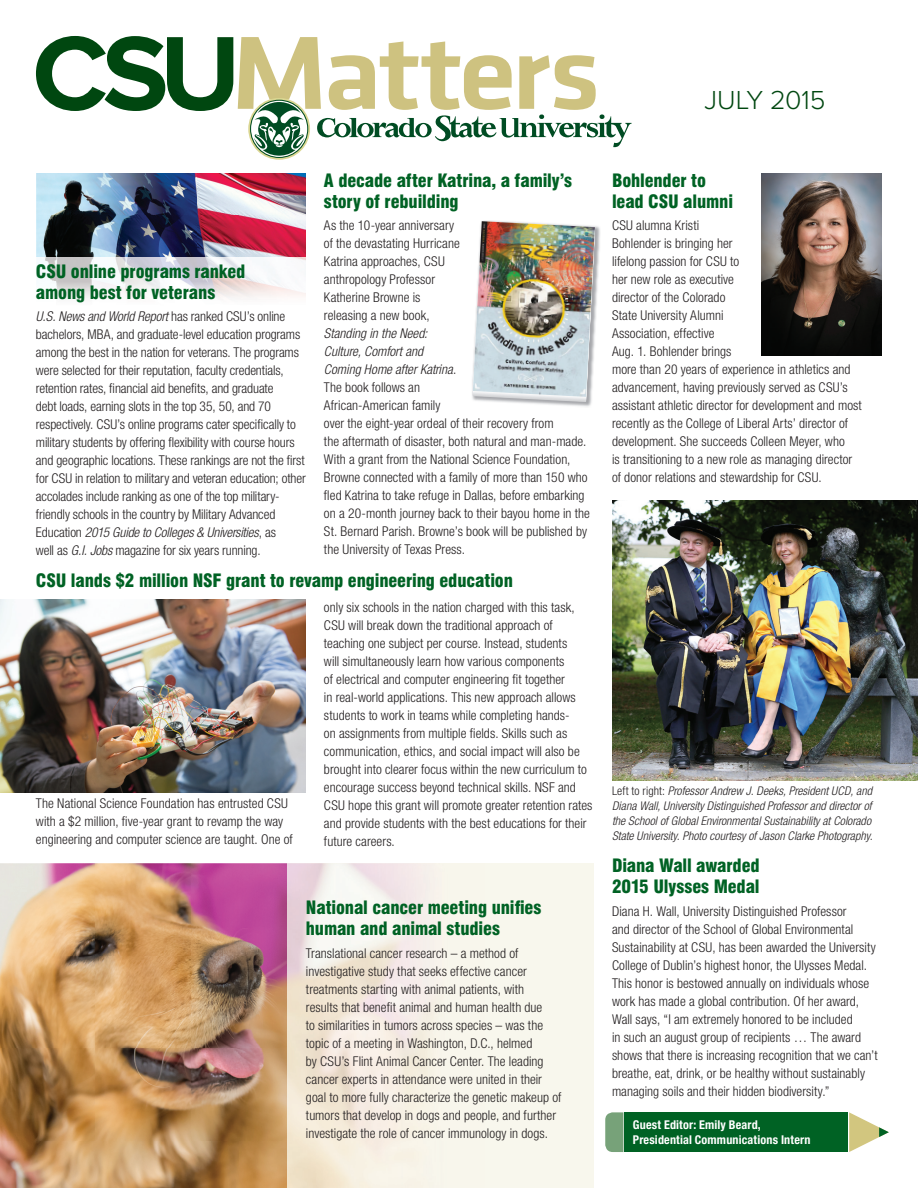
<style>
.page{position:relative;width:918px;height:1188px;background:#fff}
.page>*{position:absolute;margin:0;border:0;box-sizing:border-box;transform-origin:0 0}
.t1{font:300 27px "Proxima Nova";color:#004710}
.t2{font:900 condensed 18px/21px "Swiss 721 BT";letter-spacing:-.01em;color:#006224}
.t3{font:300 condensed 13.5px/18px "Helvetica Neue LT Std";letter-spacing:.005em;color:#231f20}
.t4{font:700 condensed 12.15px/14.9px "Helvetica Neue LT Std";letter-spacing:.015em;color:#fff}
.t5{font:italic 300 condensed 12px/15px "Helvetica Neue LT Std";color:#231f20;text-align:justify}
.s1{font-style:italic}
.s2{font-style:normal}
</style>
<div class="page">
<img style="left:762px;top:173px;width:120px;height:183px">
<img style="left:472px;top:226px;width:128px;height:181px">
<svg style="left:473px;top:397px;width:122px;height:5px"></svg>
<img style="left:473px;top:221px;width:122px;height:176px">
<img style="left:0;top:864px;width:485px;height:324px">
<div style="left:485px;top:864px;width:109px;height:324px;background:#f8f7ed"></div>
<img style="left:37px;top:173px;width:268px;height:84px">
<svg style="left:37px;top:257px;width:269px;height:41px"></svg>
<div style="left:625px;top:1112px;width:223px;height:40px;background:#006224"></div>
<svg style="left:605px;top:1112px;width:18px;height:40px"></svg>
<svg style="left:849px;top:1112px;width:40px;height:40px"></svg>
<img style="left:612px;top:500px;width:306px;height:280px">
<img style="left:0;top:599px;width:306px;height:193px">
<svg style="left:36px;top:36px;width:596px;height:124px"></svg>
<h1 class="t1" style="left:704px;top:85px;width:123px">JULY 2015</h1>
<h2 class="t2" style="left:36px;top:261px;width:211px">CSU online programs ranked among best for veterans</h2>
<p class="t3" style="left:36px;top:307px;width:271px"><span class="s1">U.S. News and World Report</span> has ranked CSU’s online bachelors, MBA, and graduate-level education programs among the best in the nation for veterans. The programs were selected for their reputation, faculty credentials, retention rates, financial aid benefits, and graduate<br>debt loads, earning slots in the top 35, 50, and 70 respectively. CSU’s online programs cater specifically to military students by offering flexibility with course hours and geographic locations. These rankings are not the first for CSU in relation to military and veteran education; other accolades include ranking as one of the top military&shy;friendly schools in the country by Military Advanced Education <span class="s1">2015 Guide to Colleges &amp; Universities</span>, as<br>well as <span class="s1">G.I. Jobs</span> magazine for six years running.</p>
<h2 class="t2" style="left:324px;top:170px;width:250px">A decade after Katrina, a family’s story of rebuilding</h2>
<p class="t3" style="left:324px;top:217px;width:137px">As the 10-year anniversary of the devastating Hurricane<br>Katrina approaches, CSU anthropology Professor<br>Katherine Browne is releasing a new book,</p>
<p class="t3" style="left:324px;top:325px;width:268px"><span class="s1">Standing in the Need:<br>Culture, Comfort and<br>Coming Home after Katrina</span>.<br>The book follows an<br>African-American family<br>over the eight-year ordeal of their recovery from<br>the aftermath of disaster, both natural and man-made.<br>With a grant from the National Science Foundation, Browne connected with a family of more than 150 who fled Katrina to take refuge in Dallas, before embarking on a 20-month journey back to their bayou home in the St. Bernard Parish. Browne’s book will be published by the University of Texas Press.</p>
<h2 class="t2" style="left:36px;top:570px;width:479px">CSU lands $2 million NSF grant to revamp engineering education</h2>
<p class="t3" style="left:324px;top:598px;width:270px">only six schools in the nation charged with this task, CSU will break down the traditional approach of teaching one subject per course. Instead, students<br>will simultaneously learn how various components<br>of electrical and computer engineering fit together<br>in real-world applications. This new approach allows students to work in teams while completing hands-<br>on assignments from multiple fields. Skills such as communication, ethics, and social impact will also be brought into clearer focus within the new curriculum to encourage success beyond technical skills. NSF and CSU hope this grant will promote greater retention rates and provide students with the best educations for their future careers.</p>
<p class="t3" style="left:36px;top:795px;width:258px">The National Science Foundation has entrusted CSU with a $2 million, five-year grant to revamp the way engineering and computer science are taught. One of</p>
<h2 class="t2" style="left:306px;top:897px;width:237px">National cancer meeting unifies human and animal studies</h2>
<p class="t3" style="left:306px;top:944px;width:257px">Translational cancer research – a method of investigative study that seeks effective cancer treatments starting with animal patients, with<br>results that benefit animal and human health due<br>to similarities in tumors across species – was the topic of a meeting in Washington, D.C., helmed<br>by CSU’s Flint Animal Cancer Center. The leading cancer experts in attendance were united in their goal to more fully characterize the genetic makeup of tumors that develop in dogs and people, and further investigate the role of cancer immunology in dogs.</p>
<h2 class="t2" style="left:612px;top:170px;width:123px">Bohlender to lead CSU alumni</h2>
<p class="t3" style="left:612px;top:217px;width:251px">CSU alumna Kristi<br>Bohlender is bringing her<br>lifelong passion for CSU to<br>her new role as executive<br>director of the Colorado<br>State University Alumni<br>Association, effective<br>Aug. 1. Bohlender brings<br>more than 20 years of experience in athletics and advancement, having previously served as CSU’s assistant athletic director for development and most recently as the College of Liberal Arts’ director of development. She succeeds Colleen Meyer, who<br>is transitioning to a new role as managing director of donor relations and stewardship for CSU.</p>
<p class="t5" style="left:612px;top:784px;width:262px"><span class="s2">Left to right:</span> Professor Andrew J. Deeks, President UCD, and Diana Wall, University Distinguished Professor and director of the School of Global Environmental Sustainability at Colorado State University. Photo courtesy of Jason Clarke Photography.</p>
<h2 class="t2" style="left:612px;top:855px;width:149px">Diana Wall awarded<br>2015 Ulysses Medal</h2>
<p class="t3" style="left:612px;top:902px;width:267px">Diana H. Wall, University Distinguished Professor<br>and director of the School of Global Environmental Sustainability at CSU, has been awarded the University College of Dublin’s highest honor, the Ulysses Medal.<br>This honor is bestowed annually on individuals whose work has made a global contribution. Of her award, Wall says, “I am extremely honored to be included<br>in such an august group of recipients … The award shows that there is increasing recognition that we can’t breathe, eat, drink, or be healthy without sustainably managing soils and their hidden biodiversity.”</p>
<p class="t4" style="left:633px;top:1117px;width:179px">Guest Editor: Emily Beard,<br>Presidential Communications Intern</p>
</div>
